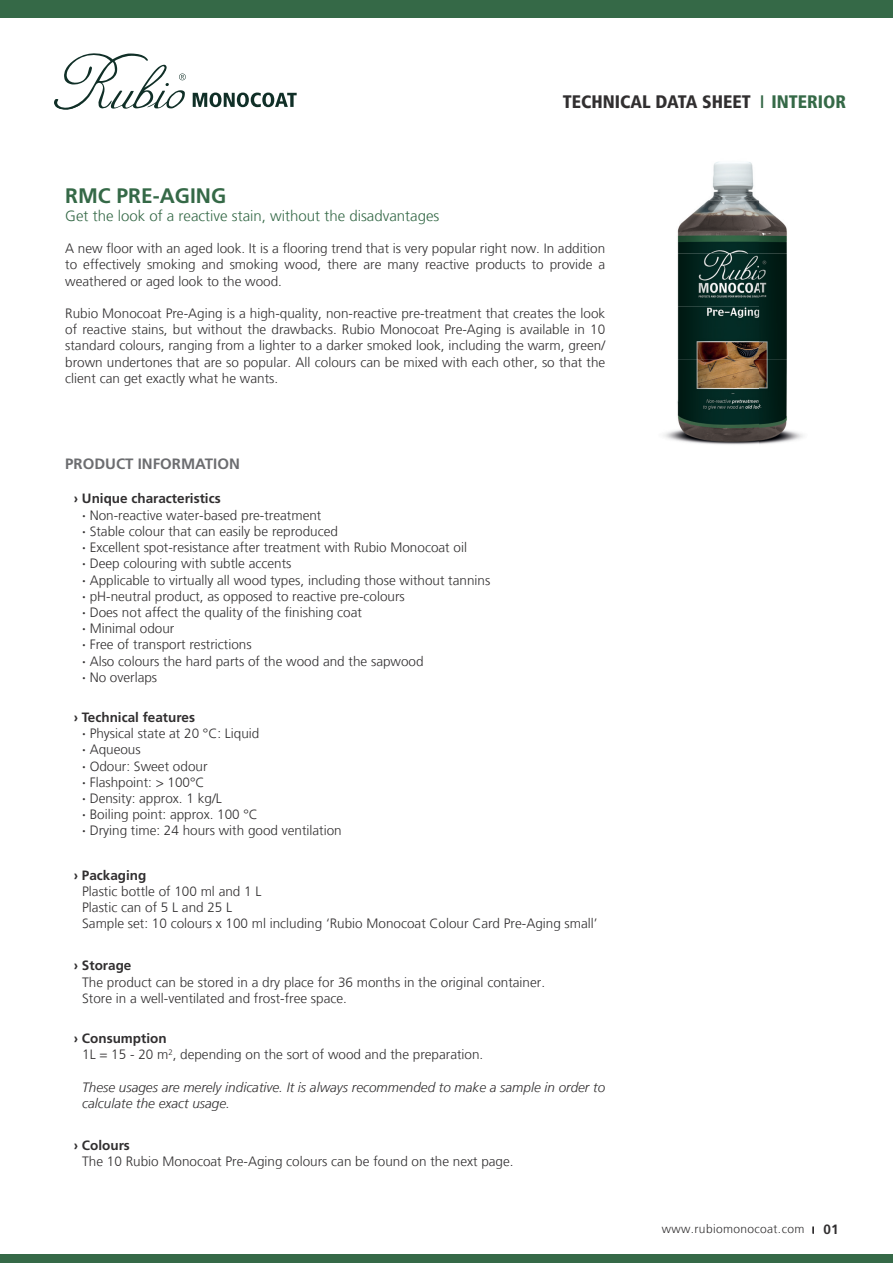
<style>
.page{position:relative;width:893px;height:1263px;background:#fff}
.page>*{position:absolute;margin:0;border:0;box-sizing:border-box;transform-origin:0 0}
.t1{font:700 21px "Frutiger LT Std";color:#356947}
.t2{font:900 condensed 18px "Frutiger 77";color:#312f30}
.t3{font:300 15px "Frutiger LT";color:#356947}
.t4{font:700 15px "Frutiger LT Std";color:#6c6d70}
.t5{font:300 13.5px/16.2px "Frutiger LT";color:#312f30}
.t6{font:italic 300 13.5px/16.2px "Frutiger LT";color:#312f30}
.t7{font:700 13.5px "Frutiger LT Std";color:#312f30}
.t8{font:300 12px "Frutiger LT";letter-spacing:.03em;color:#312f30}
.s1{color:#356947}
.s2{font-family:"Frutiger LT Std";font-weight:700}
.s3{font-family:"Frutiger 65";font-weight:700;font-size:9.15px}
.s4{font-family:"Frutiger LT Std";font-weight:700;font-size:13.5px}
</style>
<div class="page">
<svg style="left:54px;top:53px;width:132px;height:57px"></svg>
<svg style="left:193px;top:92px;width:104px;height:15px"></svg>
<div style="left:0;top:0;width:893px;height:18px;background:#356947"></div>
<div style="left:0;top:1254px;width:893px;height:9px;background:#356947"></div>
<img style="left:709px;top:162px;width:48px;height:38px">
<img style="left:759px;top:201px;width:44px;height:243px">
<img style="left:663px;top:200px;width:96px;height:245px">
<h2 class="t2" style="left:563px;top:91px;width:285px">TECHNICAL DATA SHEET <span class="s1">I INTERIOR</span></h2>
<h1 class="t1" style="left:65px;top:183px;width:162px">RMC PRE-AGING</h1>
<p class="t3" style="left:65px;top:207px;width:376px">Get the look of a reactive stain, without the disadvantages</p>
<p class="t5" style="left:65px;top:241px;width:542px;text-align:justify">A new floor with an aged look. It is a flooring trend that is very popular right now. In addition to effectively smoking and smoking wood, there are many reactive products to provide a weathered or aged look to the wood.</p>
<p class="t5" style="left:65px;top:305px;width:542px;text-align:justify">Rubio Monocoat Pre-Aging is a high-quality, non-reactive pre-treatment that creates the look of reactive stains, but without the drawbacks. Rubio Monocoat Pre-Aging is available in 10 standard colours, ranging from a lighter to a darker smoked look, including the warm, green/ brown undertones that are so popular. All colours can be mixed with each other, so that the client can get exactly what he wants.</p>
<p class="t4" style="left:65px;top:455px;width:176px">PRODUCT INFORMATION</p>
<p class="t7" style="left:74px;top:490px;width:149px">› Unique characteristics</p>
<p class="t5" style="left:82px;top:507px;width:410px"><span class="s2">∙</span> Non-reactive water-based pre-treatment<br><span class="s2">∙</span> Stable colour that can easily be reproduced<br><span class="s2">∙</span> Excellent spot-resistance after treatment with Rubio Monocoat oil<br><span class="s2">∙</span> Deep colouring with subtle accents<br><span class="s2">∙</span> Applicable to virtually all wood types, including those without tannins <span class="s2">∙</span> pH-neutral product, as opposed to reactive pre-colours<br><span class="s2">∙</span> Does not affect the quality of the finishing coat<br><span class="s2">∙</span> Minimal odour<br><span class="s2">∙</span> Free of transport restrictions<br><span class="s2">∙</span> Also colours the hard parts of the wood and the sapwood<br><span class="s2">∙</span> No overlaps</p>
<p class="t7" style="left:74px;top:709px;width:123px">› Technical features</p>
<p class="t5" style="left:82px;top:725px;width:261px"><span class="s2">∙</span> Physical state at 20 °C: Liquid<br><span class="s2">∙</span> Aqueous<br><span class="s2">∙</span> Odour: Sweet odour<br><span class="s2">∙</span> Flashpoint: &gt; 100°C<br><span class="s2">∙</span> Density: approx. 1 kg/L<br><span class="s2">∙</span> Boiling point: approx. 100 °C<br><span class="s2">∙</span> Drying time: 24 hours with good ventilation</p>
<p class="t7" style="left:74px;top:867px;width:74px">› Packaging</p>
<p class="t5" style="left:82px;top:883px;width:517px">Plastic bottle of 100 ml and 1 L<br>Plastic can of 5 L and 25 L<br>Sample set: 10 colours x 100 ml including ‘Rubio Monocoat Colour Card Pre-Aging small’</p>
<p class="t7" style="left:74px;top:958px;width:59px">› Storage</p>
<p class="t5" style="left:82px;top:974px;width:464px">The product can be stored in a dry place for 36 months in the original container.<br>Store in a well-ventilated and frost-free space.</p>
<p class="t7" style="left:74px;top:1030px;width:94px">› Consumption</p>
<p class="t5" style="left:82px;top:1046px;width:403px">1L = 15 - 20 m<sup>2</sup>, depending on the sort of wood and the preparation.</p>
<p class="t6" style="left:82px;top:1079px;width:524px">These usages are merely indicative. It is always recommended to make a sample in order to calculate the exact usage.</p>
<p class="t7" style="left:74px;top:1137px;width:58px">› Colours</p>
<p class="t5" style="left:82px;top:1153px;width:433px">The 10 Rubio Monocoat Pre-Aging colours can be found on the next page.</p>
<p class="t8" style="left:662px;top:1222px;width:178px">www.rubiomonocoat.com <span class="s3">I</span> <span class="s4">01</span></p>
</div>
